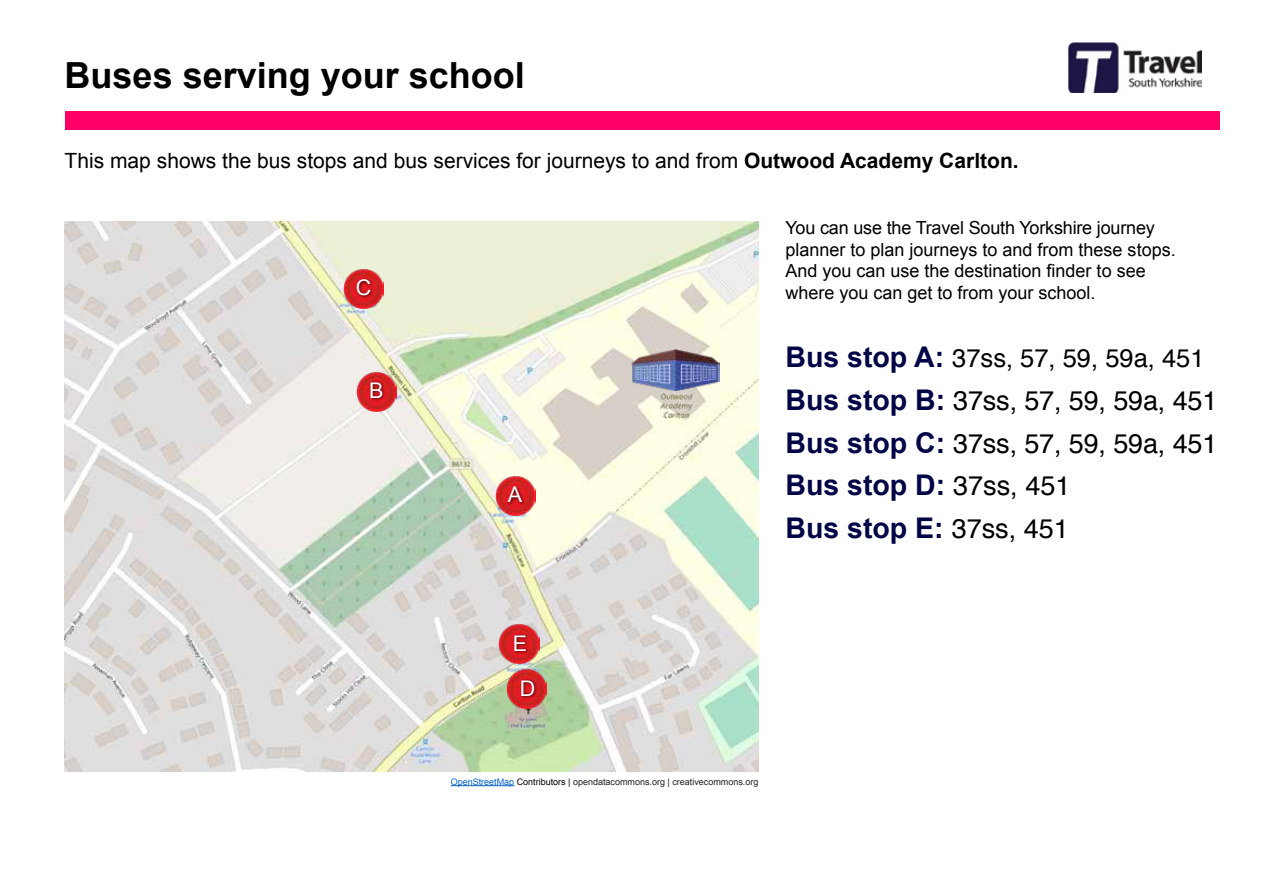
<style>
.page{position:relative;width:1263px;height:893px;background:#fff}
.page>*{position:absolute;margin:0;border:0;box-sizing:border-box;transform-origin:0 0}
.t1{font:700 36px "Arial";color:#000}
.t2{font:700 28.5px/42.8px "Arial";color:#000546}
.t3{font:27px/42.8px "Helvetica";letter-spacing:-.005em;color:#000}
.t4{font:25.5px "Helvetica";color:#000}
.t5{font:21.6px "Arial";color:#fff}
.t6{font:21px "Arial";color:#000}
.t7{font:18px/21.6px "Arial";color:#000}
.t8{font:9px "Arial";color:#212121}
.s1{font-weight:700}
.s2{font-family:"Arial";font-weight:700;font-size:28.5px;color:#000546}
.s3{font-family:"Helvetica";font-weight:400;font-size:27px;color:#000}
.s4{color:#0562c1}
.s5{color:#000}
</style>
<div class="page">
<img style="left:65px;top:221px;width:693px;height:550px">
<hr style="left:451px;top:785px;width:63px;height:1px;background:#0562c1">
<div style="left:65px;top:111px;width:1154px;height:18px;background:#f06"></div>
<img style="left:1068px;top:43px;width:133px;height:49px">
<img style="left:495px;top:476px;width:41px;height:40px">
<div style="left:506px;top:485px;width:20px;height:21px;background:#000;opacity:.75"></div>
<img style="left:356px;top:371px;width:41px;height:40px">
<div style="left:369px;top:380px;width:17px;height:21px;background:#000;opacity:.75"></div>
<img style="left:343px;top:269px;width:41px;height:40px">
<div style="left:355px;top:278px;width:20px;height:21px;background:#000;opacity:.75"></div>
<img style="left:506px;top:668px;width:40px;height:41px">
<div style="left:520px;top:678px;width:18px;height:21px;background:#000;opacity:.75"></div>
<img style="left:499px;top:623px;width:40px;height:41px">
<div style="left:513px;top:633px;width:17px;height:21px;background:#000;opacity:.75"></div>
<img style="left:631px;top:350px;width:89px;height:40px">
<h1 class="t1" style="left:65px;top:52px;width:462px">Buses serving your school</h1>
<p class="t6" style="left:65px;top:147px;width:955px">This map shows the bus stops and bus services for journeys to and from <span class="s1">Outwood Academy Carlton.</span></p>
<p class="t5" style="left:356px;top:273px;width:17px">C</p>
<p class="t5" style="left:369px;top:376px;width:16px">B</p>
<p class="t5" style="left:508px;top:480px;width:16px">A</p>
<p class="t7" style="left:785px;top:217px;width:392px">You can use the Travel South Yorkshire journey planner to plan journeys to and from these stops.<br>And you can use the destination finder to see where you can get to from your school.</p>
<h3 class="t4" style="left:785px;top:339px;width:421px"><span class="s2">Bus stop A:</span> 37ss, 57, 59, 59a, 451</h3>
<h3 class="t3" style="left:785px;top:380px;width:433px"><span class="s2">Bus stop B:</span> 37ss, 57, 59, 59a, 451<br><span class="s2">Bus stop C:</span> 37ss, 57, 59, 59a, 451</h3>
<h2 class="t2" style="left:785px;top:465px;width:286px">Bus stop D: <span class="s3">37ss, 451<br></span>Bus stop E: <span class="s3">37ss, 451</span></h2>
<p class="t5" style="left:513px;top:629px;width:16px">E</p>
<p class="t5" style="left:520px;top:674px;width:17px">D</p>
<p class="t8" style="left:451px;top:776px;width:309px"><span class="s4">OpenStreetMap</span> <span class="s5">Contributors |</span> opendatacommons.org | creativecommons.org</p>
</div>
